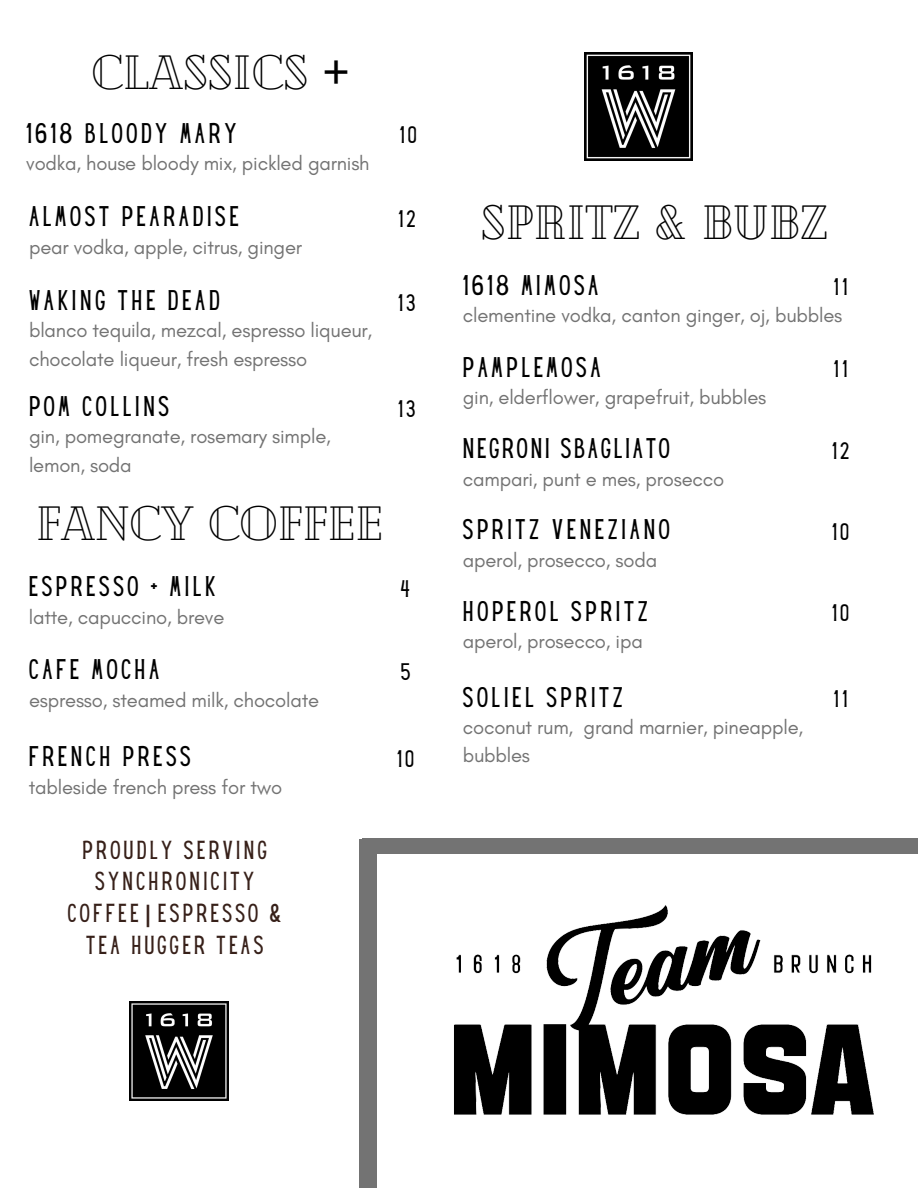
<style>
.page{position:relative;width:918px;height:1188px;background:#fff}
.page>*{position:absolute;margin:0;border:0;box-sizing:border-box;transform-origin:0 0}
.t1{font:48px "Cheque";color:#000}
.t2{font:24.9px "Hey Gotcha";letter-spacing:.15em;color:#000}
.t3{font:24.9px "Hey Gotcha";letter-spacing:.12em;color:#000}
.t4{font:22.8px/31.8px "Hey Gotcha";letter-spacing:.15em;color:#372019;text-align:center}
.t5{font:21px "Hey Gotcha";letter-spacing:.18em;color:#000}
.t6{font:20.25px/28.2px "Glacial Indifference";letter-spacing:-.01em;color:#737373}
.s1{font-family:"Noto Sans"}
.s2{font-family:"Noto Sans";font-weight:700}
</style>
<div class="page">
<div style="left:360px;top:839px;width:17px;height:349px;background:#737373"></div>
<div style="left:363px;top:839px;width:555px;height:14px;background:#737373"></div>
<img style="left:454px;top:905px;width:420px;height:210px">
<img style="left:129px;top:1002px;width:99px;height:99px">
<img style="left:585px;top:53px;width:108px;height:108px">
<h1 class="t1" style="left:92px;top:41px;width:260px">CLASSICS <span class="s1">+</span></h1>
<p class="t2" style="left:26px;top:123px;width:212px">1618 BLOODY MARY</p>
<p class="t5" style="left:400px;top:127px;width:18px">10</p>
<p class="t6" style="left:26px;top:149px;width:345px">vodka, house bloody mix, pickled garnish</p>
<p class="t2" style="left:29px;top:206px;width:211px">ALMOST PEARADISE</p>
<p class="t5" style="left:398px;top:210px;width:18px">12</p>
<p class="t6" style="left:29px;top:233px;width:275px">pear vodka, apple, citrus, ginger</p>
<p class="t2" style="left:29px;top:290px;width:192px">WAKING THE DEAD</p>
<p class="t5" style="left:398px;top:294px;width:19px">13</p>
<p class="t6" style="left:29px;top:316px;width:345px">blanco tequila, mezcal, espresso liqueur, chocolate liqueur, fresh espresso</p>
<p class="t2" style="left:29px;top:396px;width:141px">POM COLLINS</p>
<p class="t5" style="left:398px;top:400px;width:19px">13</p>
<p class="t6" style="left:29px;top:422px;width:303px">gin, pomegranate, rosemary simple, lemon, soda</p>
<h1 class="t1" style="left:36px;top:492px;width:349px">FANCY COFFEE</h1>
<p class="t2" style="left:29px;top:577px;width:188px">ESPRESSO + MILK</p>
<p class="t5" style="left:401px;top:580px;width:10px">4</p>
<p class="t6" style="left:29px;top:603px;width:197px">latte, capuccino, breve</p>
<p class="t2" style="left:29px;top:659px;width:132px">CAFE MOCHA</p>
<p class="t5" style="left:401px;top:663px;width:11px">5</p>
<p class="t6" style="left:29px;top:686px;width:292px">espresso, steamed milk, chocolate</p>
<p class="t2" style="left:29px;top:747px;width:163px">FRENCH PRESS</p>
<p class="t5" style="left:397px;top:750px;width:18px">10</p>
<p class="t6" style="left:29px;top:773px;width:255px">tableside french press for two</p>
<p class="t4" style="left:68px;top:836px;width:215px">PROUDLY SERVING<br>SYNCHRONICITY<br>COFFEE<span class="s2">|</span>ESPRESSO &amp;<br>TEA HUGGER TEAS</p>
<h1 class="t1" style="left:481px;top:191px;width:348px">SPRITZ &amp; BUBZ</h1>
<p class="t2" style="left:463px;top:275px;width:137px">1618 MIMOSA</p>
<p class="t5" style="left:834px;top:279px;width:15px">11</p>
<p class="t6" style="left:463px;top:301px;width:381px">clementine vodka, canton ginger, oj, bubbles</p>
<p class="t2" style="left:463px;top:357px;width:139px">PAMPLEMOSA</p>
<p class="t5" style="left:834px;top:361px;width:15px">11</p>
<p class="t6" style="left:463px;top:383px;width:305px">gin, elderflower, grapefruit, bubbles</p>
<p class="t3" style="left:463px;top:438px;width:209px">NEGRONI SBAGLIATO</p>
<p class="t5" style="left:832px;top:442px;width:18px">12</p>
<p class="t6" style="left:463px;top:464px;width:263px">campari, punt e mes, prosecco</p>
<p class="t2" style="left:463px;top:519px;width:209px">SPRITZ VENEZIANO</p>
<p class="t5" style="left:832px;top:523px;width:18px">10</p>
<p class="t6" style="left:463px;top:545px;width:196px">aperol, prosecco, soda</p>
<p class="t2" style="left:463px;top:601px;width:187px">HOPEROL SPRITZ</p>
<p class="t5" style="left:832px;top:605px;width:18px">10</p>
<p class="t6" style="left:463px;top:627px;width:182px">aperol, prosecco, ipa</p>
<p class="t2" style="left:463px;top:687px;width:162px">SOLIEL SPRITZ</p>
<p class="t5" style="left:834px;top:691px;width:15px">11</p>
<p class="t6" style="left:463px;top:713px;width:342px">coconut rum, grand marnier, pineapple, bubbles</p>
</div>
